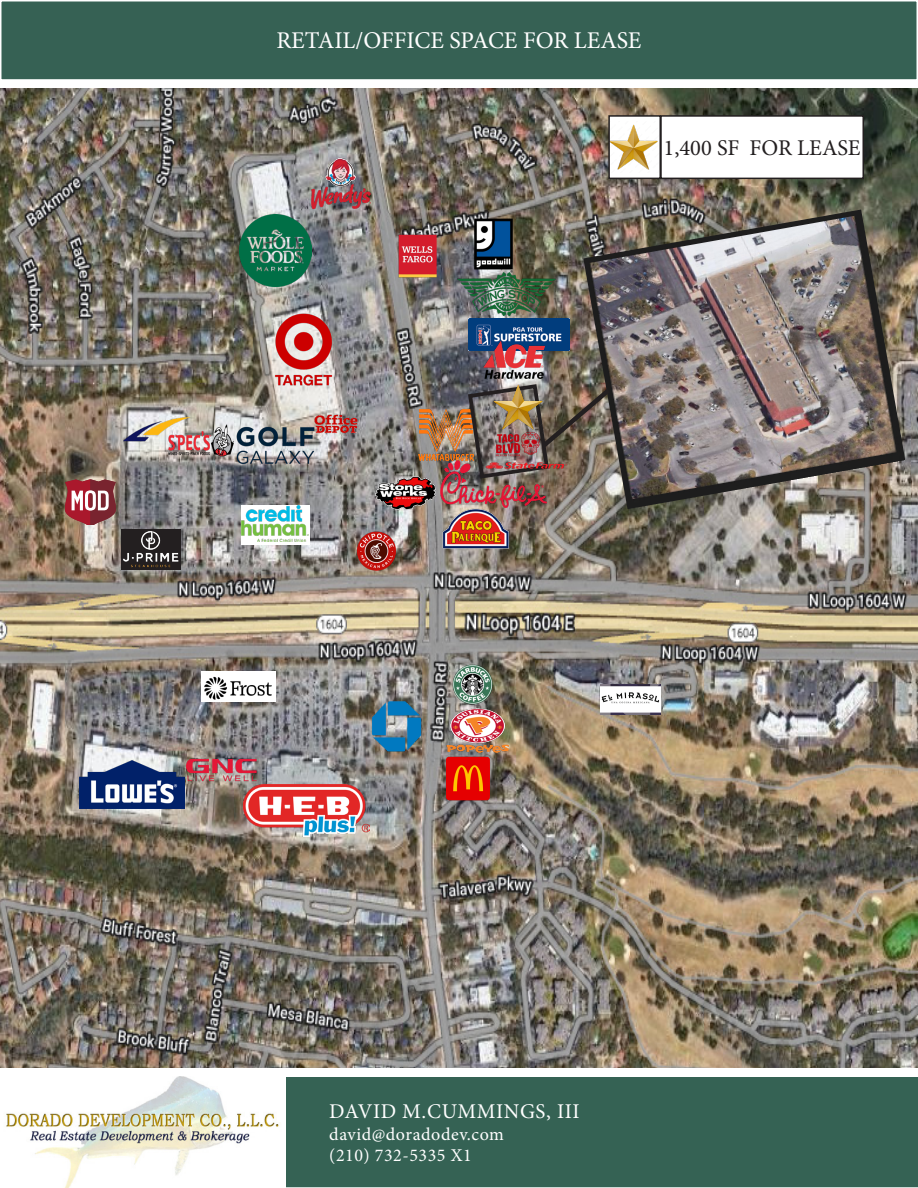
<style>
.page{position:relative;width:918px;height:1188px;background:#fff}
.page>*{position:absolute;margin:0;border:0;box-sizing:border-box;transform-origin:0 0}
.t1{font:24px "Minion Pro";color:#fff}
.t2{font:22.5px "Minion Pro";color:#231f20}
.t3{font:21px "Minion Pro";letter-spacing:.03em;color:#fff}
.t4{font:18px "Minion Pro";letter-spacing:.03em;color:#fff}
</style>
<div class="page">
<div style="left:1px;top:1px;width:916px;height:79px;background:#366154"></div>
<div style="left:0;top:0;width:918px;height:81px;border:2px solid #fff"></div>
<div style="left:286px;top:1077px;width:632px;height:111px;background:#356254"></div>
<img style="left:6px;top:1076px;width:273px;height:112px">
<img style="left:0;top:88px;width:918px;height:979px">
<img style="left:371px;top:470px;width:70px;height:51px">
<img style="left:239px;top:214px;width:72px;height:72px">
<img style="left:311px;top:158px;width:60px;height:50px">
<img style="left:419px;top:409px;width:47px;height:51px">
<img style="left:457px;top:273px;width:99px;height:42px">
<img style="left:441px;top:508px;width:72px;height:43px">
<img style="left:441px;top:460px;width:105px;height:48px">
<img style="left:341px;top:531px;width:70px;height:39px">
<img style="left:301px;top:404px;width:70px;height:40px">
<img style="left:446px;top:664px;width:54px;height:41px">
<img style="left:273px;top:308px;width:62px;height:82px">
<img style="left:446px;top:219px;width:95px;height:54px">
<img style="left:469px;top:319px;width:100px;height:31px">
<img style="left:399px;top:235px;width:37px;height:43px">
<img style="left:483px;top:340px;width:62px;height:38px">
<img style="left:185px;top:749px;width:72px;height:35px">
<img style="left:235px;top:424px;width:84px;height:42px">
<img style="left:167px;top:414px;width:68px;height:54px">
<img style="left:121px;top:529px;width:59px;height:41px">
<svg style="left:63px;top:479px;width:53px;height:46px;background:#a65b61"></svg>
<img style="left:79px;top:760px;width:106px;height:49px">
<div style="left:241px;top:505px;width:69px;height:40px;background:#fff"></div>
<img style="left:241px;top:505px;width:68px;height:37px">
<img style="left:243px;top:784px;width:126px;height:52px">
<img style="left:445px;top:757px;width:45px;height:44px">
<img style="left:446px;top:709px;width:62px;height:44px">
<img style="left:369px;top:699px;width:55px;height:54px">
<img style="left:601px;top:685px;width:59px;height:30px">
<img style="left:201px;top:672px;width:75px;height:30px">
<img style="left:109px;top:410px;width:84px;height:38px">
<div style="left:609px;top:116px;width:51px;height:62px;background:#fff"></div>
<img style="left:611px;top:124px;width:47px;height:46px">
<div style="left:608px;top:115px;width:53px;height:64px;border:2px solid #231f20"></div>
<div style="left:661px;top:116px;width:202px;height:62px;background:#fff"></div>
<div style="left:660px;top:115px;width:204px;height:64px;border:2px solid #231f20"></div>
<img style="left:583px;top:210px;width:322px;height:299px">
<img style="left:466px;top:382px;width:149px;height:99px">
<p class="t1" style="left:276px;top:24px;width:367px">RETAIL/OFFICE SPACE FOR LEASE</p>
<p class="t2" style="left:664px;top:133px;width:199px">1,400 SF FOR LEASE</p>
<p class="t3" style="left:329px;top:1097px;width:252px">DAVID M.CUMMINGS, III</p>
<p class="t4" style="left:329px;top:1122px;width:176px">david@doradodev.com</p>
<p class="t4" style="left:329px;top:1144px;width:144px">(210) 732-5335 X1</p>
</div>
